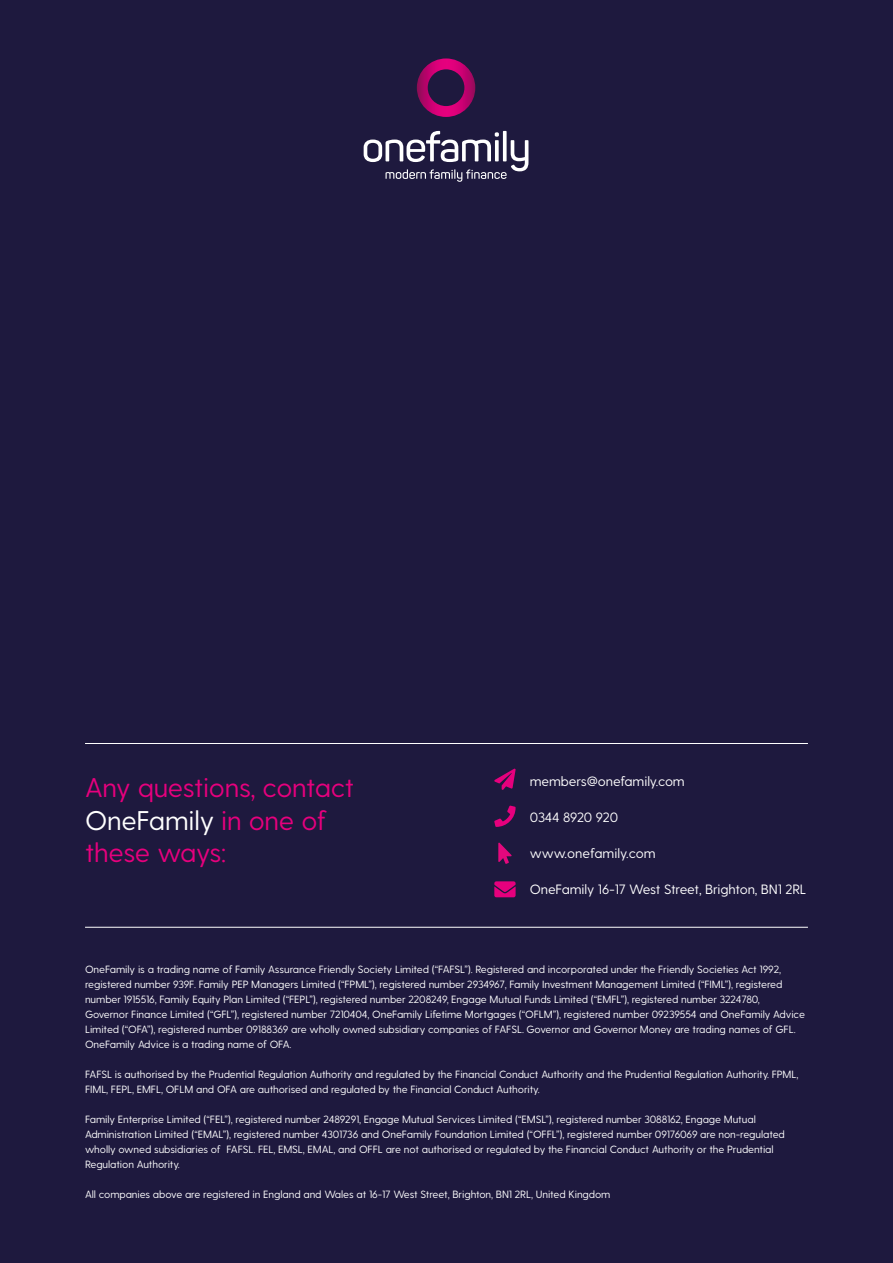
<style>
.page{position:relative;width:893px;height:1263px;background:#1e193e}
.page>*{position:absolute;margin:0;border:0;box-sizing:border-box;transform-origin:0 0}
.t1{font:27px/32.4px "Greycliff CF";letter-spacing:-.01em;color:#e6007d}
.t2{font:13.5px "Greycliff CF";letter-spacing:-.01em;color:#fff}
.t3{font:10.5px/15px "Greycliff CF";letter-spacing:-.01em;color:#fff}
.s1{color:#fff}
</style>
<div class="page">
<svg style="left:417px;top:58px;width:58px;height:59px"></svg>
<svg style="left:364px;top:131px;width:164px;height:51px"></svg>
<svg style="left:494px;top:881px;width:22px;height:16px"></svg>
<svg style="left:498px;top:843px;width:14px;height:21px"></svg>
<svg style="left:494px;top:769px;width:22px;height:21px"></svg>
<svg style="left:494px;top:806px;width:22px;height:21px"></svg>
<hr style="left:85px;top:743px;width:723px;height:1px;background:#fff">
<hr style="left:85px;top:927px;width:723px;height:1px;background:#fff">
<h1 class="t1" style="left:85px;top:772px;width:271px">Any questions, contact<br><span class="s1">OneFamily</span> in one of these ways:</h1>
<p class="t2" style="left:530px;top:774px;width:156px">members@onefamily.com</p>
<p class="t2" style="left:530px;top:810px;width:90px">0344 8920 920</p>
<p class="t2" style="left:530px;top:846px;width:127px">www.onefamily.com</p>
<p class="t2" style="left:530px;top:882px;width:278px">OneFamily 16-17 West Street, Brighton, BN1 2RL</p>
<p class="t3" style="left:85px;top:962px;width:721px">OneFamily is a trading name of Family Assurance Friendly Society Limited (“FAFSL”). Registered and incorporated under the Friendly Societies Act 1992, registered number 939F. Family PEP Managers Limited (“FPML”), registered number 2934967, Family Investment Management Limited (“FIML”), registered number 1915516, Family Equity Plan Limited (“FEPL”), registered number 2208249, Engage Mutual Funds Limited (“EMFL”), registered number 3224780, Governor Finance Limited (“GFL”), registered number 7210404, OneFamily Lifetime Mortgages (“OFLM”), registered number 09239554 and OneFamily Advice Limited (“OFA”), registered number 09188369 are wholly owned subsidiary companies of FAFSL. Governor and Governor Money are trading names of GFL.<br>OneFamily Advice is a trading name of OFA.</p>
<p class="t3" style="left:85px;top:1067px;width:715px">FAFSL is authorised by the Prudential Regulation Authority and regulated by the Financial Conduct Authority and the Prudential Regulation Authority. FPML,<br>FIML, FEPL, EMFL, OFLM and OFA are authorised and regulated by the Financial Conduct Authority.</p>
<p class="t3" style="left:85px;top:1112px;width:701px">Family Enterprise Limited (“FEL”), registered number 2489291, Engage Mutual Services Limited (“EMSL”), registered number 3088162, Engage Mutual Administration Limited (“EMAL”), registered number 4301736 and OneFamily Foundation Limited (“OFFL”), registered number 09176069 are non-regulated wholly owned subsidiaries of FAFSL. FEL, EMSL, EMAL, and OFFL are not authorised or regulated by the Financial Conduct Authority or the Prudential Regulation Authority.</p>
<p class="t3" style="left:85px;top:1187px;width:527px">All companies above are registered in England and Wales at 16-17 West Street, Brighton, BN1 2RL, United Kingdom</p>
</div>
